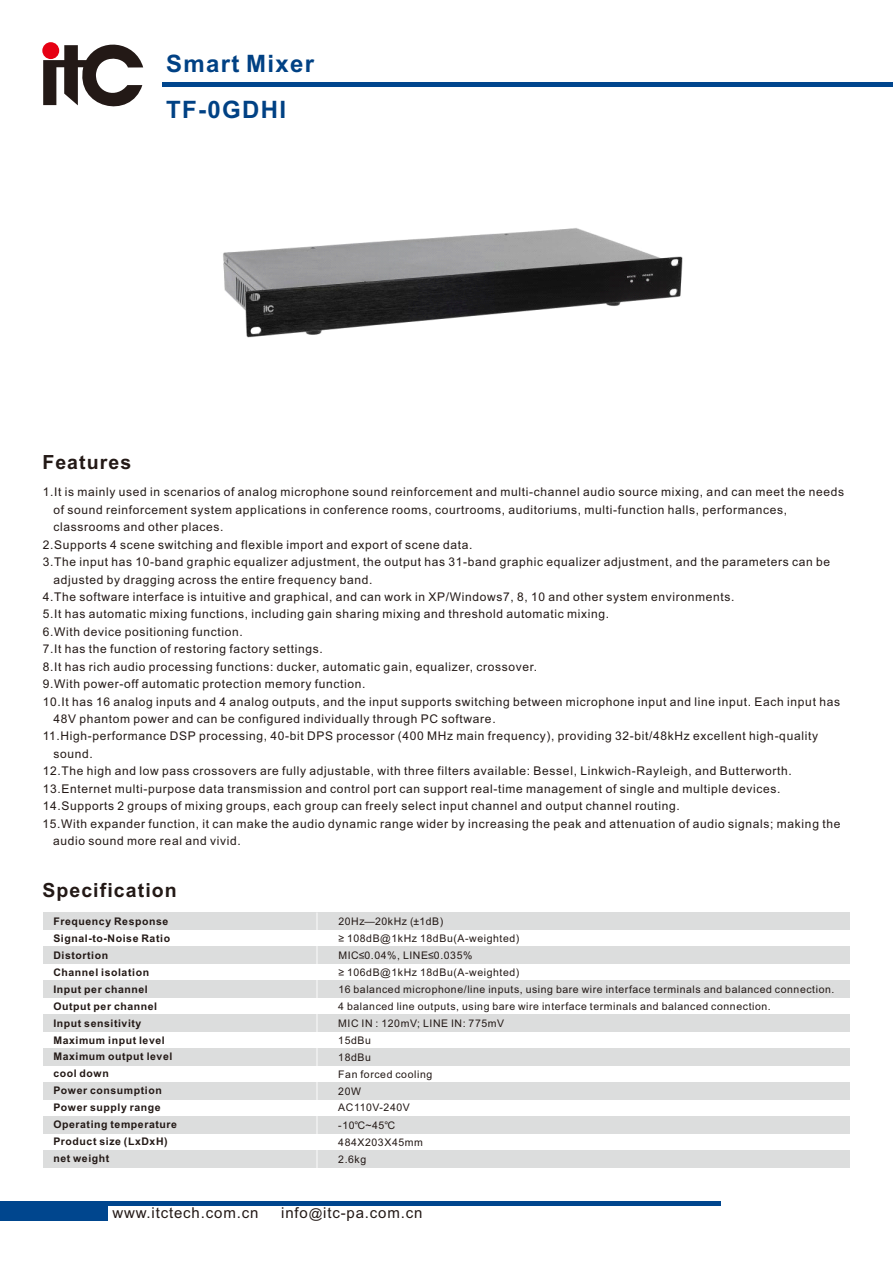
<style>
.page{position:relative;width:893px;height:1263px;background:#fff}
.page>*{position:absolute;margin:0;border:0;box-sizing:border-box;transform-origin:0 0}
.t1{font:700 24px "Arial";letter-spacing:.055em;color:#004184}
.t2{font:700 19.5px "Arial";letter-spacing:.055em;color:#231916}
.t3{font:15px "Arial";letter-spacing:.055em;color:#231916}
.t4{font:12px "Arial";letter-spacing:.055em;color:#231916}
.t5{font:10.5px/17.1px "Arial";letter-spacing:.055em;color:#231916}
.t6{font:700 10.5px/17px "Arial";letter-spacing:.055em;color:#231916}
.s1{font-family:"Arial Unicode MS"}
.s2{font-size:13.5px}
</style>
<div class="page">
<hr style="left:0;top:1202px;width:720px;height:4px;background:#00468e">
<div style="left:0;top:1202px;width:108px;height:18px;background:#00468e"></div>
<hr style="left:163px;top:82px;width:730px;height:4px;background:#00468e">
<svg style="left:43px;top:42px;width:100px;height:65px"></svg>
<div style="left:44px;top:912px;width:806px;height:18px;background:#dcdddd"></div>
<div style="left:44px;top:980px;width:806px;height:18px;background:#dcdddd"></div>
<div style="left:44px;top:1014px;width:806px;height:18px;background:#dcdddd"></div>
<div style="left:44px;top:946px;width:806px;height:18px;background:#dcdddd"></div>
<div style="left:44px;top:1082px;width:806px;height:18px;background:#dcdddd"></div>
<div style="left:44px;top:1116px;width:806px;height:18px;background:#dcdddd"></div>
<div style="left:44px;top:1048px;width:806px;height:18px;background:#dcdddd"></div>
<div style="left:44px;top:1150px;width:806px;height:18px;background:#dcdddd"></div>
<hr style="left:316px;top:912px;width:2px;height:258px;background:#fff">
<img style="left:223px;top:228px;width:460px;height:110px">
<h1 class="t1" style="left:166px;top:54px;width:150px">Smart Mixer</h1>
<h1 class="t1" style="left:166px;top:101px;width:121px">TF-0GDHI</h1>
<h2 class="t2" style="left:42px;top:455px;width:90px">Features</h2>
<p class="t4" style="left:43px;top:488px;width:803px">1.It is mainly used in scenarios of analog microphone sound reinforcement and multi-channel audio source mixing, and can meet the needs</p>
<p class="t4" style="left:54px;top:505px;width:735px">of sound reinforcement system applications in conference rooms, courtrooms, auditoriums, multi-function halls, performances,</p>
<p class="t4" style="left:54px;top:522px;width:172px">classrooms and other places.</p>
<p class="t4" style="left:43px;top:540px;width:431px">2.Supports 4 scene switching and flexible import and export of scene data.</p>
<p class="t4" style="left:43px;top:557px;width:789px">3.The input has 10-band graphic equalizer adjustment, the output has 31-band graphic equalizer adjustment, and the parameters can be</p>
<p class="t4" style="left:53px;top:575px;width:320px">adjusted by dragging across the entire frequency band.</p>
<p class="t4" style="left:43px;top:592px;width:693px">4.The software interface is intuitive and graphical, and can work in XP/Windows7, 8, 10 and other system environments.</p>
<p class="t4" style="left:43px;top:610px;width:568px">5.It has automatic mixing functions, including gain sharing mixing and threshold automatic mixing.</p>
<p class="t4" style="left:43px;top:627px;width:202px">6.With device positioning function.</p>
<p class="t4" style="left:43px;top:644px;width:282px">7.It has the function of restoring factory settings.</p>
<p class="t4" style="left:43px;top:662px;width:496px">8.It has rich audio processing functions: ducker, automatic gain, equalizer, crossover.</p>
<p class="t4" style="left:43px;top:679px;width:324px">9.With power-off automatic protection memory function.</p>
<p class="t4" style="left:43px;top:697px;width:799px">10.It has 16 analog inputs and 4 analog outputs, and the input supports switching between microphone input and line input. Each input has</p>
<p class="t4" style="left:53px;top:714px;width:444px">48V phantom power and can be configured individually through PC software.</p>
<p class="t4" style="left:43px;top:732px;width:777px">11.High-performance DSP processing, 40-bit DPS processor (400 MHz main frequency), providing 32-bit/48kHz excellent high-quality</p>
<p class="t4" style="left:53px;top:749px;width:41px">sound.</p>
<p class="t4" style="left:43px;top:766px;width:750px">12.The high and low pass crossovers are fully adjustable, with three filters available: Bessel, Linkwich-Rayleigh, and Butterworth.</p>
<p class="t4" style="left:43px;top:784px;width:739px">13.Enternet multi-purpose data transmission and control port can support real-time management of single and multiple devices.</p>
<p class="t4" style="left:43px;top:801px;width:639px">14.Supports 2 groups of mixing groups, each group can freely select input channel and output channel routing.</p>
<p class="t4" style="left:43px;top:819px;width:799px">15.With expander function, it can make the audio dynamic range wider by increasing the peak and attenuation of audio signals; making the</p>
<p class="t4" style="left:53px;top:836px;width:189px">audio sound more real and vivid.</p>
<h2 class="t2" style="left:42px;top:883px;width:136px">Specification</h2>
<p class="t6" style="left:53px;top:914px;width:125px">Frequency Response<br>Signal-to-Noise Ratio<br>Distortion<br>Channel isolation<br>Input per channel<br>Output per channel<br>Input sensitivity<br>Maximum input level<br>Maximum output level cool down<br>Power consumption<br>Power supply range<br>Operating temperature<br>Product size (LxDxH) net weight</p>
<p class="t5" style="left:338px;top:914px;width:498px">20Hz—20kHz (±1dB)<br>≥ 108dB@1kHz 18dBu(A-weighted)<br>MIC≤0.04%, LINE≤0.035%<br>≥ 106dB@1kHz 18dBu(A-weighted)<br>16 balanced microphone/line inputs, using bare wire interface terminals and balanced connection.<br>4 balanced line outputs, using bare wire interface terminals and balanced connection.<br>MIC IN : 120mV; LINE IN: 775mV<br>15dBu<br>18dBu<br>Fan forced cooling<br>20W<br>AC110V-240V<br>-10<span class="s1">℃</span>~45<span class="s1">℃</span></p>
<p class="t5" style="left:338px;top:1134px;width:86px">484X203X45mm<br>2.6kg</p>
<p class="t3" style="left:112px;top:1207px;width:147px">www.itctech.com.cn</p>
<p class="t3" style="left:281px;top:1207px;width:143px">info<span class="s2">@</span>itc-pa.com.cn</p>
</div>
